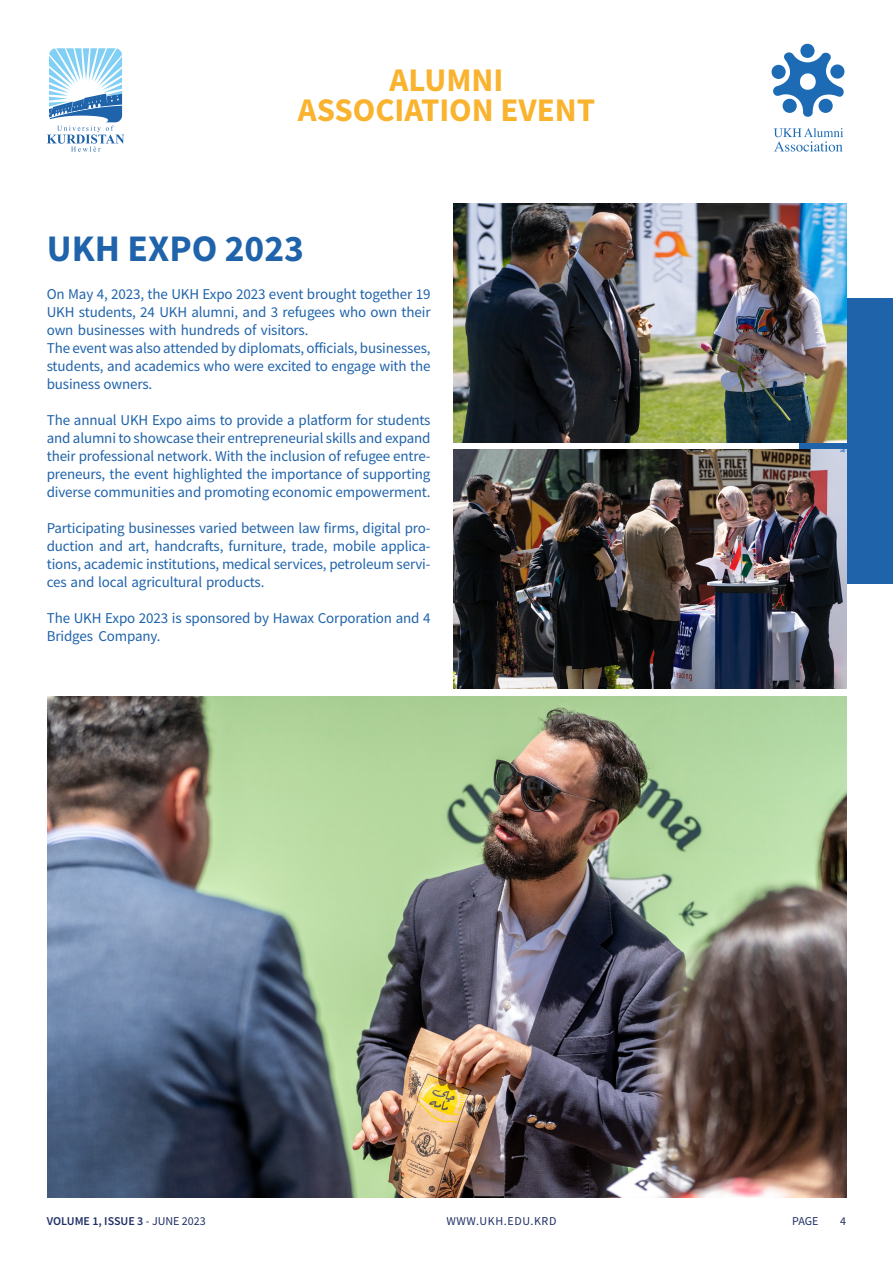
<style>
.page{position:relative;width:893px;height:1263px;background:#fff}
.page>*{position:absolute;margin:0;border:0;box-sizing:border-box;transform-origin:0 0}
.t1{font:700 37.5px "Source Sans Pro";color:#1f63ab}
.t2{font:700 33px "Source Sans Pro";color:#f9b32f}
.t3{font:15px/18px "Source Sans Pro";letter-spacing:-.01em;color:#1f63ab;text-align:justify}
.t4{font:600 12px "Source Sans Pro";color:#213066}
.t5{font:12px "Source Sans Pro";letter-spacing:.05em;color:#213066}
.s1{font-weight:400}
</style>
<div class="page">
<svg style="left:773px;top:52px;width:71px;height:65px"></svg>
<div style="left:771px;top:65px;width:15px;height:14px;background:#1c6bb4;border-radius:50%"></div>
<div style="left:800px;top:44px;width:14px;height:14px;background:#1c6bb4;border-radius:50%"></div>
<div style="left:783px;top:99px;width:14px;height:14px;background:#1c6bb4;border-radius:50%"></div>
<div style="left:819px;top:99px;width:14px;height:14px;background:#1c6bb4;border-radius:50%"></div>
<div style="left:830px;top:64px;width:15px;height:15px;background:#1c6bb4;border-radius:50%"></div>
<svg style="left:774px;top:128px;width:69px;height:24px"></svg>
<svg style="left:47px;top:48px;width:77px;height:104px"></svg>
<div style="left:799px;top:298px;width:94px;height:286px;background:#1f63ab"></div>
<img style="left:47px;top:696px;width:799px;height:501px">
<img style="left:454px;top:450px;width:392px;height:239px">
<img style="left:454px;top:203px;width:392px;height:239px">
<p class="t2" style="left:390px;top:57px;width:115px">ALUMNI</p>
<p class="t2" style="left:298px;top:87px;width:299px">ASSOCIATION EVENT</p>
<p class="t1" style="left:47px;top:223px;width:259px">UKH EXPO 2023</p>
<p class="t3" style="left:47px;top:285px;width:385px">On May 4, 2023, the UKH Expo 2023 event brought together 19<br>UKH students, 24 UKH alumni, and 3 refugees who own their own businesses with hundreds of visitors.</p>
<p class="t3" style="left:47px;top:339px;width:385px">The event was also attended by diplomats, officials, businesses, students, and academics who were excited to engage with the business owners.</p>
<p class="t3" style="left:47px;top:411px;width:385px">The annual UKH Expo aims to provide a platform for students and alumni to showcase their entrepreneurial skills and expand</p>
<p class="t3" style="left:47px;top:465px;width:385px">preneurs, the event highlighted the importance of supporting</p>
<p class="t3" style="left:47px;top:447px;width:385px">their professional network. With the inclusion of refugee entre-</p>
<p class="t3" style="left:47px;top:483px;width:385px">diverse communities and promoting economic empowerment.</p>
<p class="t3" style="left:47px;top:519px;width:385px">Participating businesses varied between law firms, digital pro-</p>
<p class="t3" style="left:47px;top:537px;width:385px">duction and art, handcrafts, furniture, trade, mobile applica-</p>
<p class="t3" style="left:47px;top:555px;width:385px">tions, academic institutions, medical services, petroleum servi-</p>
<p class="t3" style="left:47px;top:573px;width:219px">ces and local agricultural products.</p>
<p class="t3" style="left:47px;top:609px;width:385px">The UKH Expo 2023 is sponsored by Hawax Corporation and 4<br>Bridges Company.</p>
<p class="t4" style="left:47px;top:1213px;width:161px">VOLUME 1, ISSUE <span class="s1">-</span>3 <span class="s1">JUNE 2023</span></p>
<p class="t5" style="left:446px;top:1213px;width:111px">WWW.UKH.EDU.KRD</p>
<p class="t5" style="left:792px;top:1213px;width:28px">PAGE</p>
<p class="t5" style="left:840px;top:1213px;width:7px">4</p>
</div>
